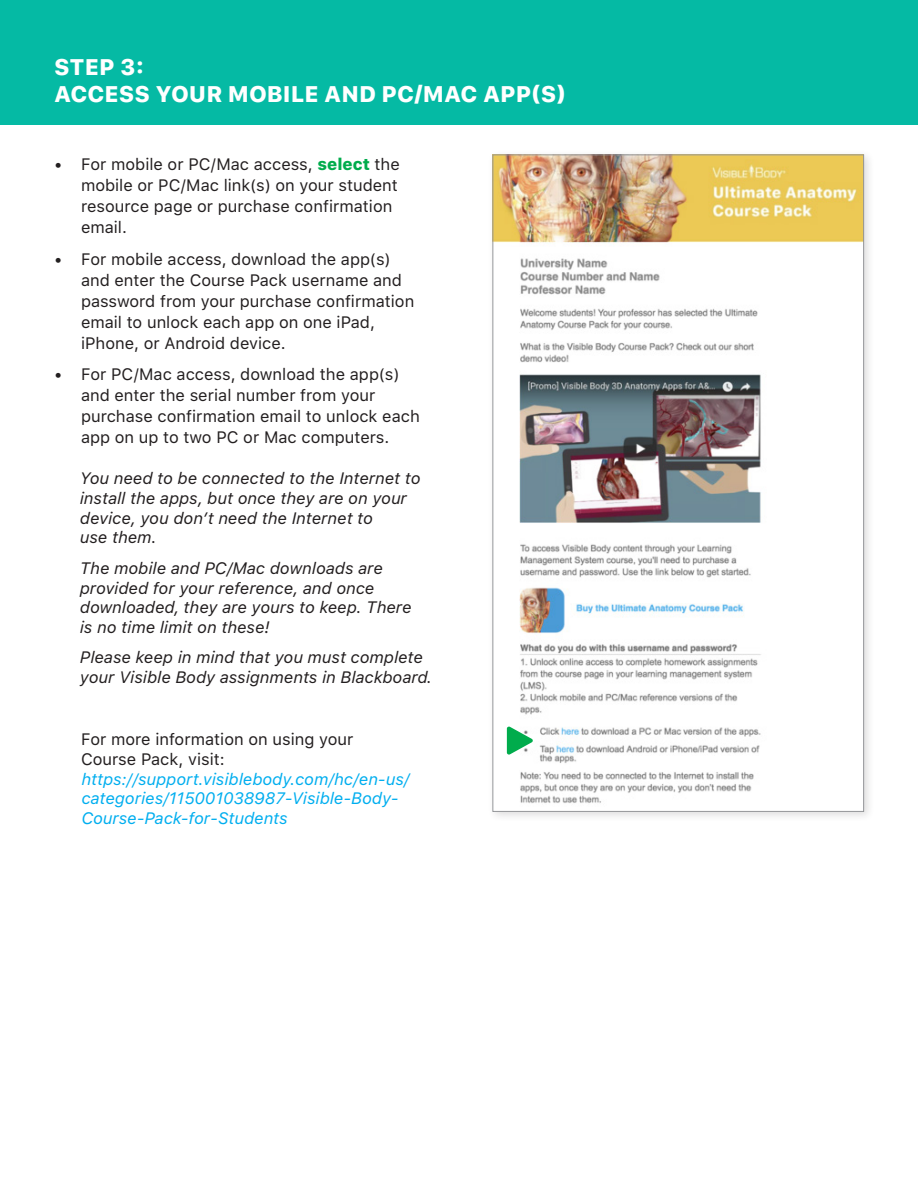
<style>
.page{position:relative;width:918px;height:1188px;background:#fff}
.page>*{position:absolute;margin:0;border:0;box-sizing:border-box;transform-origin:0 0}
.Step{font:800 22.5px "SFUI Text";color:#fff}
.Basic{font:16.5px/21px "SFUI Text";color:#231f20}
.Basic-2{font:italic 16.5px/19.8px "SFUI Text";color:#231f20}
.Basic-3{font:italic 16.5px/19.8px "SFUI Text";color:#00aeef}
.s1{font-weight:800;color:#00ac4c}
.s2{font-style:normal;color:#231f20}
</style>
<div class="page">
<div style="left:0;top:0;width:918px;height:124px;background:#05baa4"></div>
<div style="left:487px;top:149px;width:388px;height:674px;background:#231f20;opacity:.15"></div>
<img style="left:494px;top:156px;width:368px;height:654px">
<svg style="left:507px;top:726px;width:26px;height:29px"></svg>
<p class="Step" style="left:54px;top:51px;width:92px">STEP 3:</p>
<p class="Step" style="left:54px;top:78px;width:513px">ACCESS YOUR MOBILE AND PC/MAC APP(S)</p>
<p class="Basic" style="left:81px;top:154px;width:320px;text-indent:-27px">• For mobile or PC/Mac access, <span class="s1">select</span> the mobile or PC/Mac link(s) on your student resource page or purchase confirmation email.</p>
<p class="Basic" style="left:81px;top:249px;width:335px;text-indent:-27px">• For mobile access, download the app(s) and enter the Course Pack username and password from your purchase confirmation email to unlock each app on one iPad, iPhone, or Android device.</p>
<p class="Basic" style="left:81px;top:364px;width:340px;text-indent:-27px">• For PC/Mac access, download the app(s) and enter the serial number from your purchase confirmation email to unlock each app on up to two PC or Mac computers.</p>
<p class="Basic-2" style="left:80px;top:469px;width:342px">You need to be connected to the Internet to install the apps, but once they are on your device, you don’t need the Internet to<br>use them.</p>
<p class="Basic-2" style="left:80px;top:559px;width:333px">The mobile and PC/Mac downloads are provided for your reference, and once downloaded, they are yours to keep. There is no time limit on these!</p>
<p class="Basic-2" style="left:80px;top:648px;width:354px">Please keep in mind that you must complete your Visible Body assignments in Blackboard.</p>
<p class="Basic" style="left:81px;top:729px;width:274px">For more information on using your</p>
<p class="Basic-3" style="left:81px;top:750px;width:330px"><span class="s2">Course Pack, visit: </span>https://support.visiblebody.com/hc/en-us/ categories/115001038987-Visible-Body-Course-Pack-for-Students</p>
</div>
